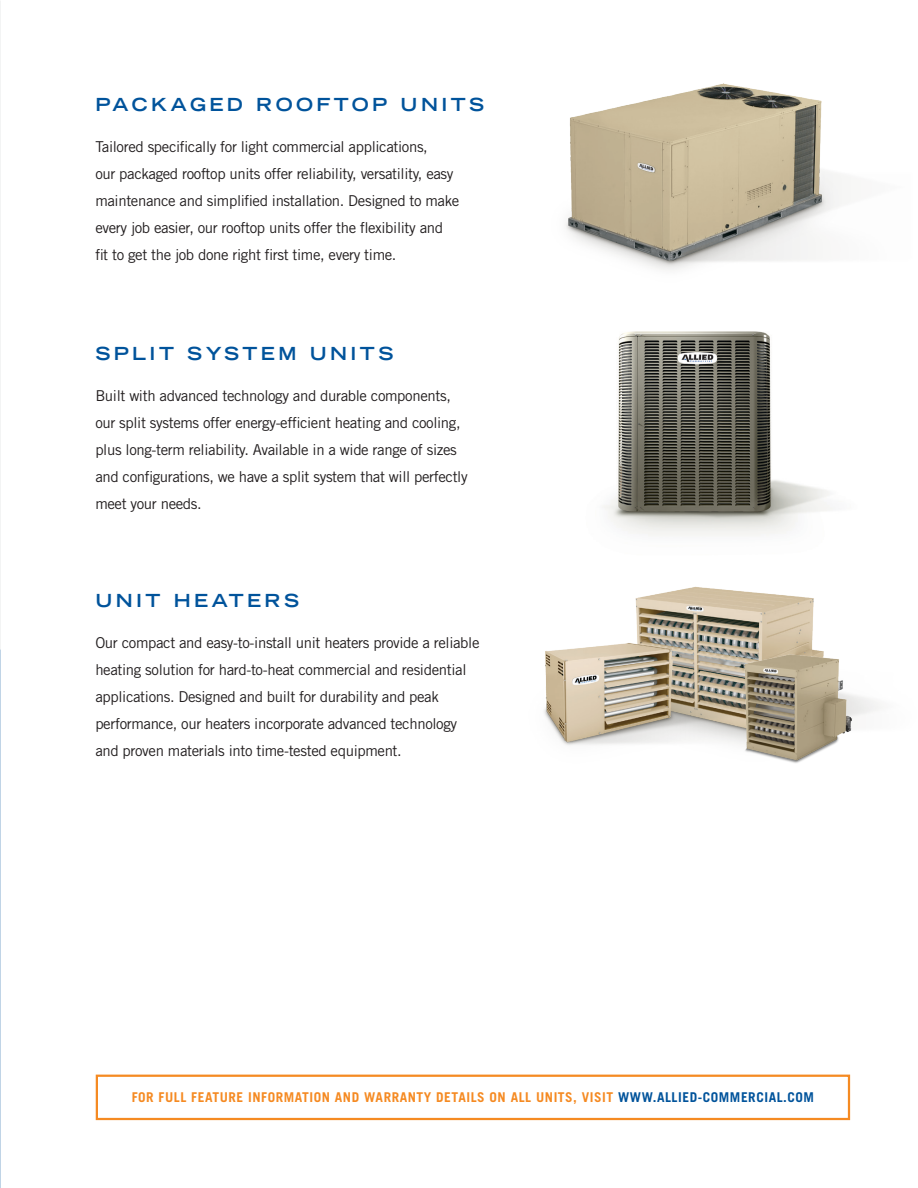
<style>
.page{position:relative;width:918px;height:1188px;background:#fff}
.page>*{position:absolute;margin:0;border:0;box-sizing:border-box;transform-origin:0 0}
.footnotes{font:700 expanded 18px "Trade Gothic LT Std";letter-spacing:.19em;color:#00539b}
.body_copy{font:15px/27px "Trade Gothic LT Std";letter-spacing:-.025em;color:#231f20}
.t1{font:700 13.5px "Trade Gothic LT Std";letter-spacing:.04em;color:#f58a22}
.s1{color:#00539b}
</style>
<div class="page">
<img style="left:603px;top:331px;width:230px;height:205px">
<img style="left:0;top:0;width:1px;height:649px">
<img style="left:565px;top:83px;width:277px;height:187px">
<img style="left:544px;top:586px;width:338px;height:160px">
<div style="left:96px;top:1075px;width:754px;height:45px;border:2px solid #f58a22"></div>
<img style="left:740px;top:652px;width:115px;height:111px">
<p class="footnotes" style="left:95px;top:92px;width:390px">PACKAGED ROOFTOP UNITS</p>
<p class="body_copy" style="left:95px;top:133px;width:365px">Tailored specifically for light commercial applications,<br>our packaged rooftop units offer reliability, versatility, easy maintenance and simplified installation. Designed to make every job easier, our rooftop units offer the flexibility and fit to get the job done right first time, every time.</p>
<p class="footnotes" style="left:95px;top:341px;width:299px">SPLIT SYSTEM UNITS</p>
<p class="body_copy" style="left:95px;top:382px;width:374px">Built with advanced technology and durable components, our split systems offer energy-efficient heating and cooling, plus long-term reliability. Available in a wide range of sizes and configurations, we have a split system that will perfectly meet your needs.</p>
<p class="footnotes" style="left:95px;top:589px;width:205px">UNIT HEATERS</p>
<p class="body_copy" style="left:95px;top:629px;width:386px">Our compact and easy-to-install unit heaters provide a reliable heating solution for hard-to-heat commercial and residential applications. Designed and built for durability and peak performance, our heaters incorporate advanced technology and proven materials into time-tested equipment.</p>
<p class="t1" style="left:132px;top:1089px;width:684px">FOR FULL FEATURE INFORMATION AND WARRANTY DETAILS ON ALL UNITS, VISIT <span class="s1">WWW.ALLIED-COMMERCIAL.COM</span></p>
</div>
